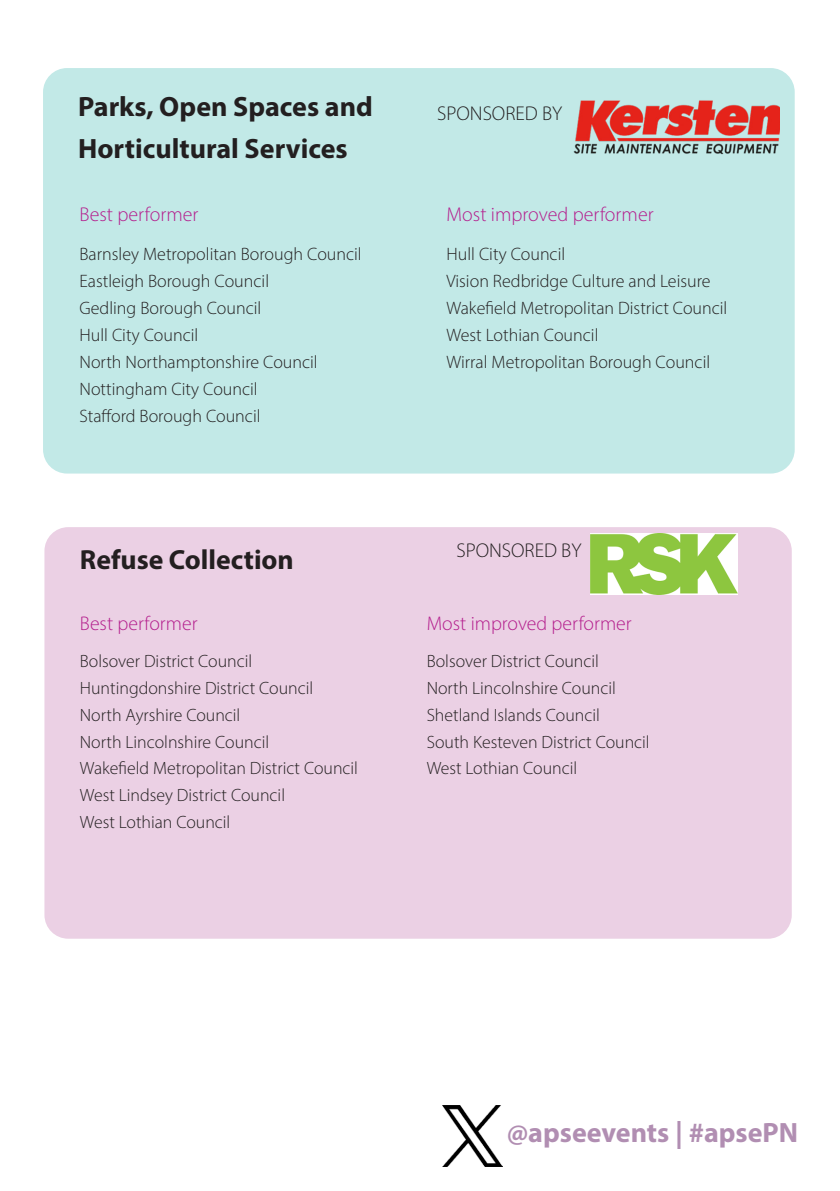
<style>
.page{position:relative;width:840px;height:1191px;background:#fff}
.page>*{position:absolute;margin:0;border:0;box-sizing:border-box;transform-origin:0 0}
.t1{font:700 28px/42px "Myriad Pro";color:#231f20}
.t2{font:700 28px "Myriad Pro";color:#b18eb2}
.t3{font:700 27.8px "Myriad Pro";color:#231f20}
.Performer_Headers{font:300 20px "Myriad Pro";color:#b41e8d}
.Body{font:300 20px "Myriad Pro";color:#231f20}
.Performer_Headers-2{font:300 19.8px "Myriad Pro";color:#b41e8d}
.Finalists{font:300 18px "Myriad Pro";color:#231f20}
.Finalists-2{font:300 17.8px "Myriad Pro";color:#231f20}
</style>
<div class="page">
<img style="left:442px;top:1106px;width:60px;height:60px">
<div style="left:43px;top:68px;width:751px;height:405px;background:#c2e9e7;border-radius:24px"></div>
<img style="left:573px;top:100px;width:205px;height:55px">
<div style="left:44px;top:527px;width:747px;height:411px;background:#ebd0e4;border-radius:24px"></div>
<img style="left:590px;top:533px;width:147px;height:61px">
<p class="t1" style="left:78px;top:84px;width:296px">Parks, Open Spaces and<br>Horticultural Services</p>
<p class="Performer_Headers" style="left:79px;top:203px;width:120px">Best performer</p>
<p class="Finalists" style="left:79px;top:243px;width:283px">Barnsley Metropolitan Borough Council</p>
<p class="Finalists" style="left:79px;top:270px;width:191px">Eastleigh Borough Council</p>
<p class="Finalists" style="left:79px;top:297px;width:183px">Gedling Borough Council</p>
<p class="Finalists" style="left:79px;top:324px;width:120px">Hull City Council</p>
<p class="Finalists" style="left:79px;top:351px;width:240px">North Northamptonshire Council</p>
<p class="Finalists" style="left:79px;top:378px;width:180px">Nottingham City Council</p>
<p class="Finalists" style="left:79px;top:405px;width:182px">Stafford Borough Council</p>
<p class="Body" style="left:437px;top:101px;width:126px">SPONSORED BY</p>
<p class="Performer_Headers" style="left:446px;top:203px;width:208px">Most improved performer</p>
<p class="Finalists" style="left:446px;top:243px;width:120px">Hull City Council</p>
<p class="Finalists" style="left:446px;top:270px;width:265px">Vision Redbridge Culture and Leisure</p>
<p class="Finalists" style="left:446px;top:297px;width:282px">Wakefield Metropolitan District Council</p>
<p class="Finalists" style="left:446px;top:324px;width:153px">West Lothian Council</p>
<p class="Finalists" style="left:446px;top:351px;width:265px">Wirral Metropolitan Borough Council</p>
<p class="t3" style="left:80px;top:541px;width:215px">Refuse Collection</p>
<p class="Body" style="left:456px;top:538px;width:126px">SPONSORED BY</p>
<p class="Performer_Headers-2" style="left:80px;top:611px;width:119px">Best performer</p>
<p class="Finalists-2" style="left:80px;top:651px;width:174px">Bolsover District Council</p>
<p class="Finalists-2" style="left:80px;top:677px;width:235px">Huntingdonshire District Council</p>
<p class="Finalists-2" style="left:80px;top:704px;width:162px">North Ayrshire Council</p>
<p class="Finalists-2" style="left:80px;top:731px;width:191px">North Lincolnshire Council</p>
<p class="Finalists-2" style="left:80px;top:758px;width:279px">Wakefield Metropolitan District Council</p>
<p class="Finalists-2" style="left:80px;top:784px;width:206px">West Lindsey District Council</p>
<p class="Finalists-2" style="left:80px;top:811px;width:152px">West Lothian Council</p>
<p class="Performer_Headers-2" style="left:426px;top:611px;width:206px">Most improved performer</p>
<p class="Finalists-2" style="left:426px;top:651px;width:174px">Bolsover District Council</p>
<p class="Finalists-2" style="left:426px;top:677px;width:191px">North Lincolnshire Council</p>
<p class="Finalists-2" style="left:426px;top:704px;width:175px">Shetland Islands Council</p>
<p class="Finalists-2" style="left:426px;top:731px;width:224px">South Kesteven District Council</p>
<p class="Finalists-2" style="left:426px;top:758px;width:152px">West Lothian Council</p>
<h1 class="t2" style="left:506px;top:1114px;width:293px">@apseevents | #apsePN</h1>
</div>
